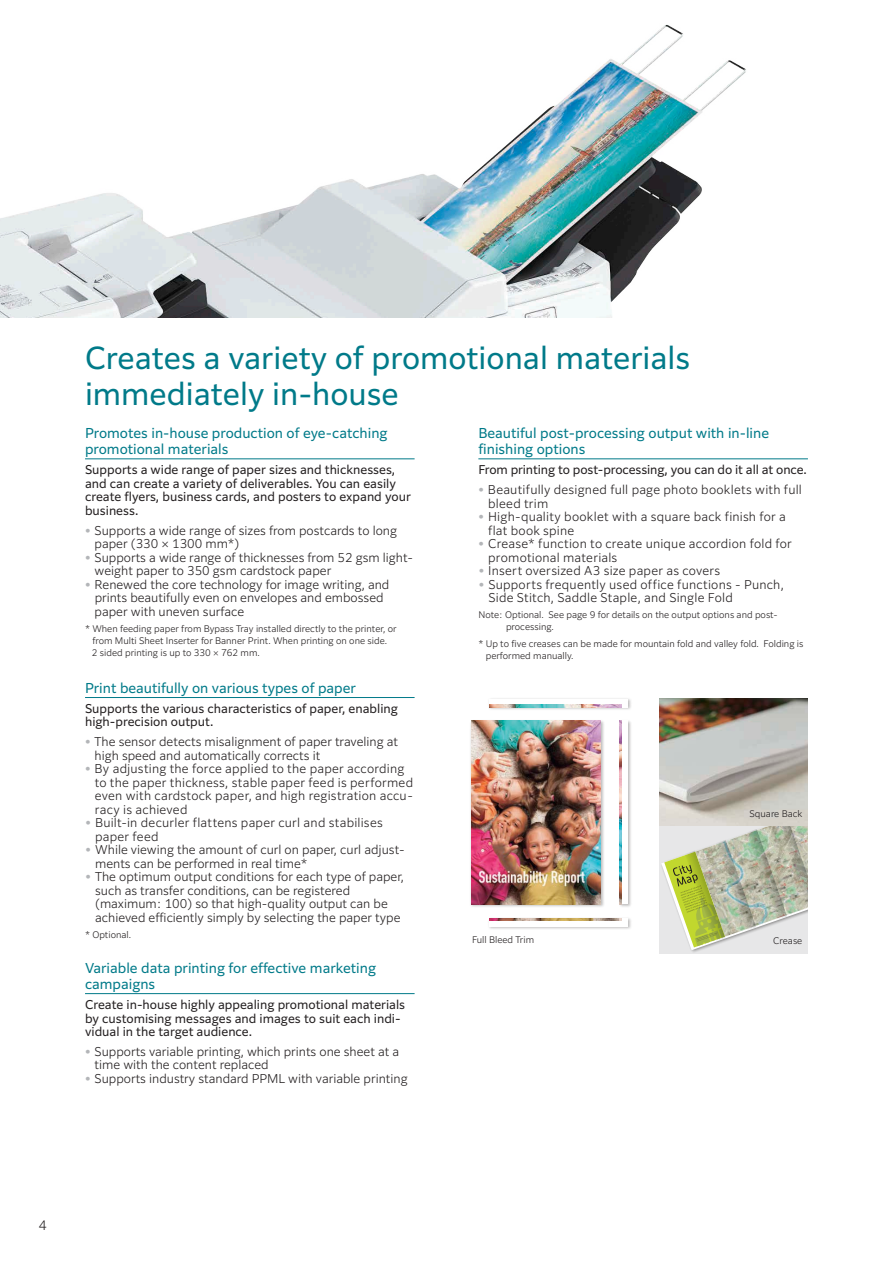
<style>
.page{position:relative;width:893px;height:1263px;background:#fff}
.page>*{position:absolute;margin:0;border:0;box-sizing:border-box;transform-origin:0 0}
.t1{font:30px/36px "Clarimo UDPE";color:#007a89}
.t2{font:13.5px/16.5px "Clarimo UDPE";color:#007a89}
.t3{font:300 12.75px "Clarimo UDPE";color:#231f20}
.t4{font:300 12px/13.5px "Clarimo UDPE";color:#231f20}
.t5{font:300 12px/13.5px "Clarimo UDPE";letter-spacing:.02em;color:#231f20}
.t6{font:12px/13.5px "Clarimo UDPE";color:#231f20}
.t7{font:300 9px/12px "Clarimo UDPE";color:#231f20}
.s1{font-weight:600;color:#b3b5b8}
</style>
<div class="page">
<hr style="left:85px;top:459px;width:330px;height:1px;background:#007a89">
<hr style="left:85px;top:993px;width:330px;height:1px;background:#007a89">
<hr style="left:478px;top:459px;width:330px;height:1px;background:#007a89">
<hr style="left:85px;top:697px;width:330px;height:1px;background:#007a89">
<img style="left:659px;top:698px;width:149px;height:255px">
<img style="left:660px;top:826px;width:148px;height:125px">
<img style="left:470px;top:698px;width:161px;height:231px">
<div style="left:619px;top:918px;width:8px;height:8px;background:#fff"></div>
<div style="left:619px;top:699px;width:8px;height:8px;background:#fff"></div>
<div style="left:489px;top:699px;width:130px;height:8px;background:#fff"></div>
<img style="left:489px;top:704px;width:130px;height:3px">
<img style="left:471px;top:721px;width:130px;height:183px">
<svg style="left:621px;top:721px;width:6px;height:183px"></svg>
<img style="left:619px;top:721px;width:2px;height:183px">
<svg style="left:489px;top:920px;width:130px;height:6px"></svg>
<img style="left:489px;top:918px;width:130px;height:2px">
<img style="left:0;top:25px;width:746px;height:293px">
<h1 class="t1" style="left:85px;top:337px;width:607px">Creates a variety of promotional materials immediately in-house</h1>
<p class="t2" style="left:85px;top:424px;width:304px">Promotes in-house production of eye-catching promotional materials</p>
<p class="t6" style="left:85px;top:462px;width:327px">Supports a wide range of paper sizes and thicknesses, and can create a variety of deliverables. You can easily create flyers, business cards, and posters to expand your business.</p>
<p class="t4" style="left:95px;top:522px;width:304px;text-indent:-10px"><span class="s1">•</span> Supports a wide range of sizes from postcards to long paper (330 × 1300 mm*)</p>
<p class="t4" style="left:95px;top:549px;width:320px;text-indent:-10px"><span class="s1">•</span> Supports a wide range of thicknesses from 52 gsm light&shy;weight paper to 350 gsm cardstock paper</p>
<p class="t4" style="left:95px;top:576px;width:296px;text-indent:-10px"><span class="s1">•</span> Renewed the core technology for image writing, and prints beautifully even on envelopes and embossed paper with uneven surface</p>
<p class="t7" style="left:92px;top:622px;width:306px;text-indent:-7px">* When feeding paper from Bypass Tray installed directly to the printer, or from Multi Sheet Inserter for Banner Print. When printing on one side.<br>2 sided printing is up to 330 × 762 mm.</p>
<p class="t2" style="left:85px;top:679px;width:272px">Print beautifully on various types of paper</p>
<p class="t6" style="left:85px;top:701px;width:314px">Supports the various characteristics of paper, enabling high-precision output.</p>
<p class="t4" style="left:95px;top:734px;width:305px;text-indent:-10px"><span class="s1">•</span> The sensor detects misalignment of paper traveling at high speed and automatically corrects it</p>
<p class="t5" style="left:95px;top:761px;width:320px;text-indent:-10px"><span class="s1">•</span> By adjusting the force applied to the paper according to the paper thickness, stable paper feed is performed even with cardstock paper, and high registration accu&shy;racy is achieved</p>
<p class="t5" style="left:95px;top:815px;width:289px;text-indent:-10px"><span class="s1">•</span> Built-in decurler flattens paper curl and stabilises paper feed</p>
<p class="t4" style="left:95px;top:842px;width:311px;text-indent:-10px"><span class="s1">•</span> While viewing the amount of curl on paper, curl adjust&shy;ments can be performed in real time*</p>
<p class="t4" style="left:95px;top:869px;width:310px;text-indent:-10px"><span class="s1">•</span> The optimum output conditions for each type of paper, such as transfer conditions, can be registered (maximum: 100) so that high-quality output can be achieved efficiently simply by selecting the paper type</p>
<p class="t7" style="left:85px;top:928px;width:48px">* Optional.</p>
<p class="t2" style="left:85px;top:958px;width:293px">Variable data printing for effective marketing campaigns</p>
<p class="t6" style="left:85px;top:997px;width:322px">Create in-house highly appealing promotional materials by customising messages and images to suit each indi&shy;vidual in the target audience.</p>
<p class="t4" style="left:95px;top:1044px;width:306px;text-indent:-10px"><span class="s1">•</span> Supports variable printing, which prints one sheet at a time with the content replaced</p>
<p class="t4" style="left:85px;top:1071px;width:324px"><span class="s1">•</span> Supports industry standard PPML with variable printing</p>
<p class="t2" style="left:478px;top:424px;width:292px">Beautiful post-processing output with in-line finishing options</p>
<p class="t6" style="left:478px;top:462px;width:330px">From printing to post-processing, you can do it all at once.</p>
<p class="t5" style="left:488px;top:482px;width:315px;text-indent:-10px"><span class="s1">•</span> Beautifully designed full page photo booklets with full bleed trim</p>
<p class="t5" style="left:488px;top:509px;width:299px;text-indent:-10px"><span class="s1">•</span> High-quality booklet with a square back finish for a flat book spine</p>
<p class="t4" style="left:488px;top:536px;width:305px;text-indent:-10px"><span class="s1">•</span> Crease* function to create unique accordion fold for promotional materials</p>
<p class="t4" style="left:479px;top:563px;width:243px"><span class="s1">•</span> Insert oversized A3 size paper as covers</p>
<p class="t5" style="left:488px;top:576px;width:297px;text-indent:-10px"><span class="s1">•</span> Supports frequently used office functions - Punch,<br>Side Stitch, Saddle Staple, and Single Fold</p>
<p class="t7" style="left:506px;top:608px;width:273px;text-indent:-28px">Note: Optional. See page 9 for details on the output options and post&shy;processing.</p>
<p class="t7" style="left:486px;top:637px;width:319px;text-indent:-7px">* Up to five creases can be made for mountain fold and valley fold. Folding is performed manually.</p>
<p class="t7" style="left:472px;top:933px;width:64px">Full Bleed Trim</p>
<p class="t7" style="left:750px;top:807px;width:54px">Square Back</p>
<p class="t7" style="left:773px;top:934px;width:31px">Crease</p>
<p class="t3" style="left:39px;top:1215px;width:10px">4</p>
</div>
